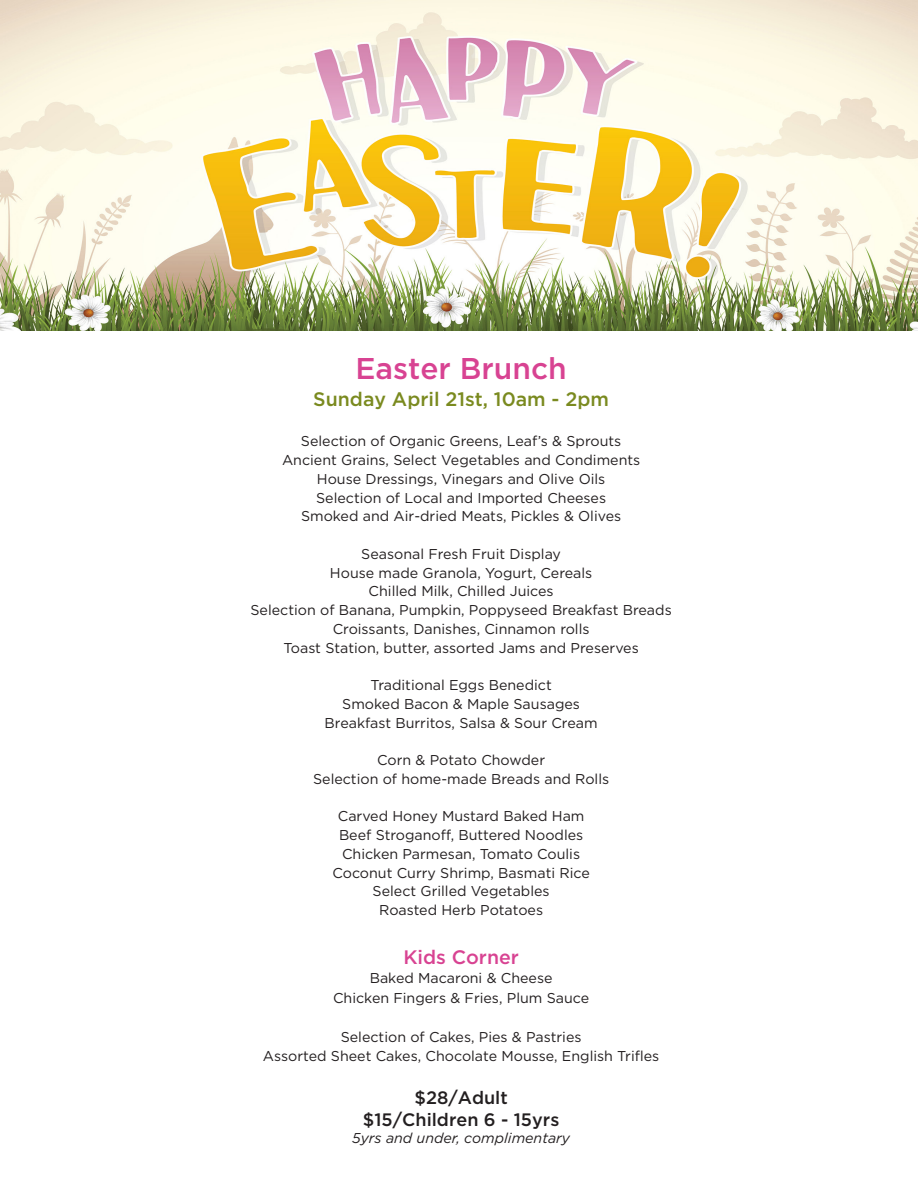
<style>
.page{position:relative;width:918px;height:1188px;background:#fff}
.page>*{position:absolute;margin:0;border:0;box-sizing:border-box;transform-origin:0 0}
.t1{font:500 30px "Gotham";color:#d84392}
.t2{font:500 19.5px "Gotham";color:#7a8a1f}
.t3{font:500 19.5px "Gotham";color:#d84392}
.t4{font:500 18px "Gotham";color:#231f20}
.t5{font:14.25px "Gotham";color:#231f20}
.t6{font:italic 14.25px "Gotham";color:#231f20}
</style>
<div class="page">
<img style="left:0;top:0;width:918px;height:330px">
<p class="t1" style="left:355px;top:351px;width:213px">Easter Brunch</p>
<p class="t2" style="left:313px;top:388px;width:297px">Sunday April 21st, 10am - 2pm</p>
<p class="t5" style="left:301px;top:432px;width:322px">Selection of Organic Greens, Leaf’s &amp; Sprouts</p>
<p class="t5" style="left:282px;top:451px;width:360px">Ancient Grains, Select Vegetables and Condiments</p>
<p class="t5" style="left:317px;top:470px;width:290px">House Dressings, Vinegars and Olive Oils</p>
<p class="t5" style="left:316px;top:489px;width:292px">Selection of Local and Imported Cheeses</p>
<p class="t5" style="left:301px;top:507px;width:322px">Smoked and Air-dried Meats, Pickles &amp; Olives</p>
<p class="t5" style="left:361px;top:545px;width:201px">Seasonal Fresh Fruit Display</p>
<p class="t5" style="left:330px;top:564px;width:264px">House made Granola, Yogurt, Cereals</p>
<p class="t5" style="left:369px;top:582px;width:187px">Chilled Milk, Chilled Juices</p>
<p class="t5" style="left:251px;top:601px;width:423px">Selection of Banana, Pumpkin, Poppyseed Breakfast Breads</p>
<p class="t5" style="left:333px;top:620px;width:258px">Croissants, Danishes, Cinnamon rolls</p>
<p class="t5" style="left:283px;top:639px;width:357px">Toast Station, butter, assorted Jams and Preserves</p>
<p class="t5" style="left:370px;top:676px;width:183px">Traditional Eggs Benedict</p>
<p class="t5" style="left:342px;top:695px;width:239px">Smoked Bacon &amp; Maple Sausages</p>
<p class="t5" style="left:325px;top:714px;width:275px">Breakfast Burritos, Salsa &amp; Sour Cream</p>
<p class="t5" style="left:377px;top:751px;width:170px">Corn &amp; Potato Chowder</p>
<p class="t5" style="left:313px;top:770px;width:298px">Selection of home-made Breads and Rolls</p>
<p class="t5" style="left:338px;top:807px;width:248px">Carved Honey Mustard Baked Ham</p>
<p class="t5" style="left:339px;top:826px;width:246px">Beef Stroganoff, Buttered Noodles</p>
<p class="t5" style="left:342px;top:845px;width:240px">Chicken Parmesan, Tomato Coulis</p>
<p class="t5" style="left:332px;top:864px;width:259px">Coconut Curry Shrimp, Basmati Rice</p>
<p class="t5" style="left:373px;top:882px;width:179px">Select Grilled Vegetables</p>
<p class="t5" style="left:379px;top:901px;width:165px">Roasted Herb Potatoes</p>
<p class="t3" style="left:403px;top:946px;width:117px">Kids Corner</p>
<p class="t5" style="left:370px;top:969px;width:184px">Baked Macaroni &amp; Cheese</p>
<p class="t5" style="left:333px;top:989px;width:258px">Chicken Fingers &amp; Fries, Plum Sauce</p>
<p class="t5" style="left:341px;top:1028px;width:242px">Selection of Cakes, Pies &amp; Pastries</p>
<p class="t5" style="left:263px;top:1047px;width:398px">Assorted Sheet Cakes, Chocolate Mousse, English Trifles</p>
<p class="t4" style="left:415px;top:1088px;width:95px">$28/Adult</p>
<p class="t4" style="left:363px;top:1109px;width:198px">$15/Children 6 - 15yrs</p>
<p class="t6" style="left:352px;top:1129px;width:220px">5yrs and under, complimentary</p>
</div>
